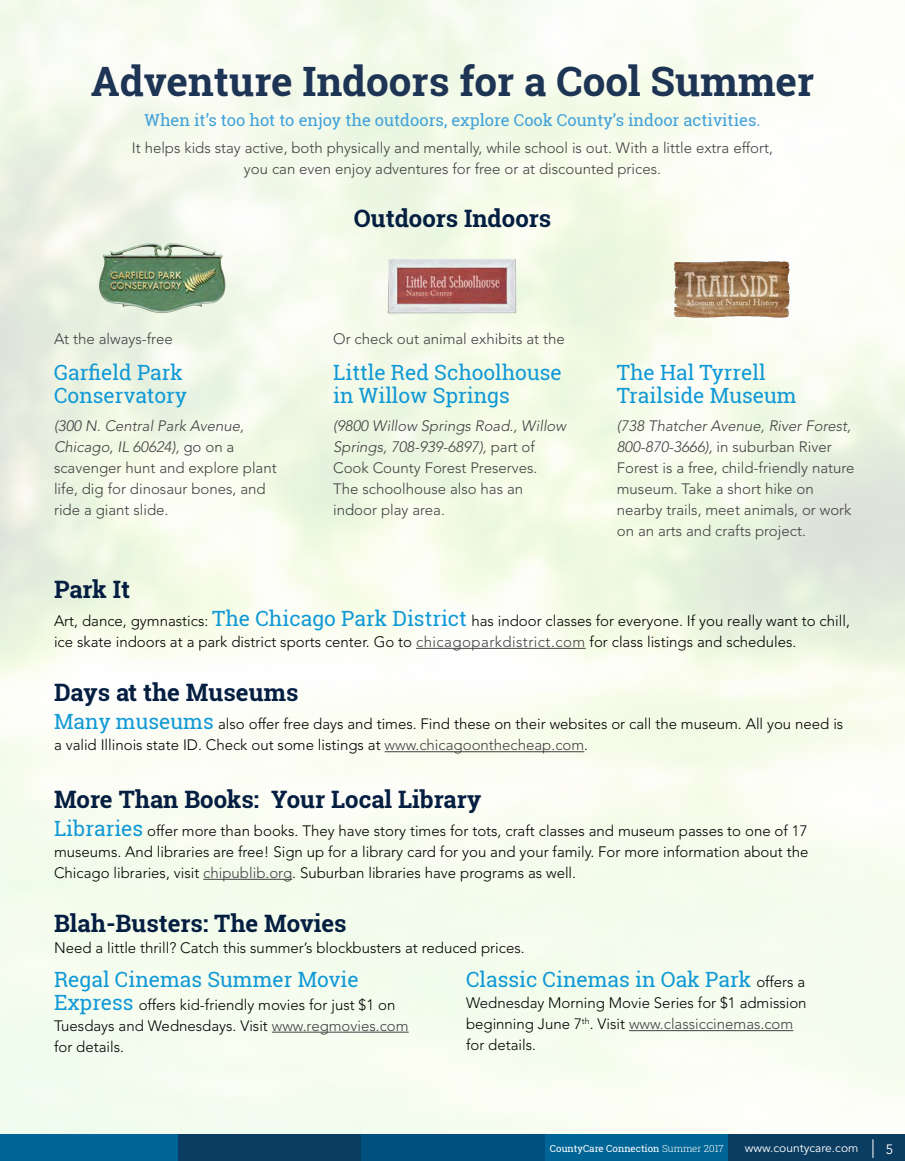
<style>
.page{position:relative;width:905px;height:1161px;background:#fff}
.page>*{position:absolute;margin:0;border:0;box-sizing:border-box;transform-origin:0 0}
.t1{font:700 40.5px "Roboto Slab";color:#1d3454}
.t2{font:700 24px "Roboto Slab";color:#041e41}
.t3{font:21px/22.5px "Roboto Slab";color:#1099d6}
.t4{font:16.5px "Roboto Slab";color:#40a1da}
.t5{font:300 15px/21px "Avenir LT Std";color:#000}
.t6{font:300 15px/21px "Avenir LT Std";color:#414042}
.t7{font:13.5px "Avenir LT Std";color:#fff}
.t8{font:12px "Avenir LT Std";color:#fff}
.t9{font:9.75px "Roboto Slab";color:#fff}
.s1{font-style:italic}
.s2{font-family:"Roboto Slab";font-weight:400;font-size:21px;color:#1099d6}
.s3{color:#414042}
.s4{font-family:"Avenir LT Std";font-weight:300;font-size:15px;color:#000}
.s5{font-weight:300}
</style>
<div class="page">
<img style="left:96px;top:242px;width:133px;height:77px">
<img style="left:670px;top:255px;width:123px;height:67px">
<img style="left:386px;top:254px;width:132px;height:65px">
<hr style="left:272px;top:1032px;width:136px;height:1px;background:#414042">
<hr style="left:629px;top:1030px;width:164px;height:1px;background:#414042">
<hr style="left:416px;top:648px;width:169px;height:1px;background:#414042">
<hr style="left:203px;top:879px;width:89px;height:1px;background:#414042">
<hr style="left:384px;top:751px;width:200px;height:1px;background:#414042">
<div style="left:0;top:1134px;width:178px;height:27px;background:#006496"></div>
<div style="left:545px;top:1134px;width:183px;height:27px;background:#006496"></div>
<div style="left:178px;top:1134px;width:183px;height:27px;background:#0b3c61"></div>
<div style="left:728px;top:1134px;width:176px;height:27px;background:#0b3c61"></div>
<div style="left:361px;top:1134px;width:184px;height:27px;background:#004f7e"></div>
<svg style="left:872px;top:1140px;width:1px;height:18px"></svg>
<h1 class="t1" style="left:91px;top:54px;width:725px">Adventure Indoors for a Cool Summer</h1>
<p class="t4" style="left:145px;top:108px;width:617px">When it’s too hot to enjoy the outdoors, explore Cook County’s indoor activities.</p>
<p class="t6" style="left:132px;top:138px;width:642px;text-align:center">It helps kids stay active, both physically and mentally, while school is out. With a little extra effort, you can even enjoy adventures for free or at discounted prices.</p>
<p class="t6" style="left:54px;top:329px;width:120px">At the always-free</p>
<h3 class="t3" style="left:54px;top:361px;width:134px">Garfield Park<br>Conservatory</h3>
<p class="t6" style="left:54px;top:415px;width:224px"><span class="s1">(300 N. Central Park Avenue,<br>Chicago, IL 60624),</span> go on a scavenger hunt and explore plant life, dig for dinosaur bones, and ride a giant slide.</p>
<h2 class="t2" style="left:354px;top:201px;width:199px">Outdoors Indoors</h2>
<p class="t6" style="left:333px;top:329px;width:233px">Or check out animal exhibits at the</p>
<h3 class="t3" style="left:333px;top:361px;width:230px">Little Red Schoolhouse in Willow Springs</h3>
<p class="t6" style="left:333px;top:415px;width:234px"><span class="s1">(9800 Willow Springs Road., Willow<br>Springs, 708-939-6897),</span> part of<br>Cook County Forest Preserves.<br>The schoolhouse also has an indoor play area.</p>
<h3 class="t3" style="left:616px;top:361px;width:181px">The Hal Tyrrell<br>Trailside Museum</h3>
<p class="t6" style="left:616px;top:415px;width:239px"><span class="s1">(738 Thatcher Avenue, River Forest, 800-870-3666),</span> in suburban River Forest is a free, child-friendly nature museum. Take a short hike on nearby trails, meet animals, or work on an arts and crafts project.</p>
<h2 class="t2" style="left:54px;top:573px;width:77px">Park It</h2>
<p class="t5" style="left:54px;top:610px;width:797px">Art, dance, gymnastics: <span class="s2">The Chicago Park District</span> has indoor classes for everyone. If you really want to chill, ice skate indoors at a park district sports center. Go to <span class="s3">chicagoparkdistrict. com</span> for class listings and schedules.</p>
<h2 class="t2" style="left:54px;top:676px;width:246px">Days at the Museums</h2>
<p class="t5" style="left:54px;top:714px;width:790px"><span class="s2">Many museums</span> also offer free days and times. Find these on their websites or call the museum. All you need is a valid Illinois state ID. Check out some listings at <span class="s3">www.chicagoonthecheap.com</span>.</p>
<h2 class="t2" style="left:54px;top:783px;width:429px">More Than Books: Your Local Library</h2>
<p class="t5" style="left:54px;top:820px;width:756px;text-align:justify"><span class="s2">Libraries</span> offer more than books. They have story times for tots, craft classes and museum passes to one of 17 museums. And libraries are free! Sign up for a library card for you and your family. For more information about the Chicago libraries, visit <span class="s3">chipublib.org</span>. Suburban libraries have programs as well.</p>
<h2 class="t2" style="left:54px;top:906px;width:294px">Blah-Busters: The Movies</h2>
<p class="t5" style="left:54px;top:937px;width:469px">Need a little thrill? Catch this summer’s blockbusters at reduced prices.</p>
<h3 class="t3" style="left:54px;top:968px;width:306px">Regal Cinemas Summer Movie</h3>
<p class="t5" style="left:54px;top:994px;width:356px"><span class="s2">Express</span> offers kid-friendly movies for just $1 on<br>Tuesdays and Wednesdays. Visit <span class="s3">www. regmovies. com </span>for details.</p>
<h3 class="t3" style="left:466px;top:968px;width:341px">Classic Cinemas in Oak Park <span class="s4">offers a</span></h3>
<p class="t5" style="left:466px;top:993px;width:342px">Wednesday Morning Movie Series for $1 admission beginning June 7<sup>th</sup>. Visit <span class="s3">www.classiccinemas.com </span>for details.</p>
<p class="t9" style="left:550px;top:1142px;width:175px">CountyCare Connection <span class="s5">Summer 2017</span></p>
<p class="t8" style="left:744px;top:1140px;width:115px">www.countycare.com</p>
<p class="t7" style="left:885px;top:1141px;width:9px">5</p>
</div>
